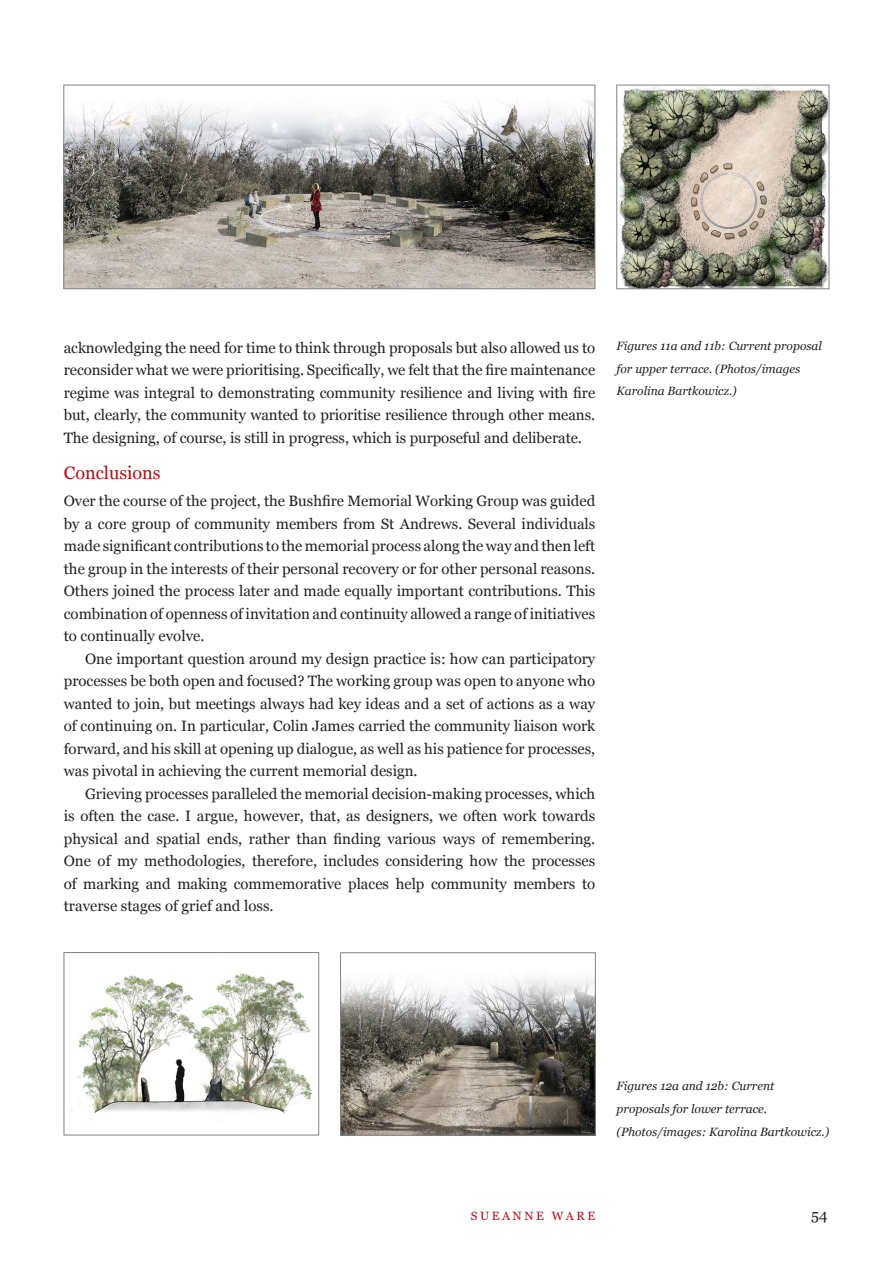
<style>
.page{position:relative;width:893px;height:1263px;background:#fff}
.page>*{position:absolute;margin:0;border:0;box-sizing:border-box;transform-origin:0 0}
.LR_subhead_1{font:18px "Georgia";color:#b50e1a}
.LR_body_text{font:15px/22.5px "Georgia";color:#231f20;text-align:justify}
.LR_body_text_no_inde{font:15px/22.5px "Georgia";color:#231f20;text-align:justify}
.LR_caption{font:italic 12px/22.5px "Georgia";color:#231f20}
.t1{font:12px "Georgia";letter-spacing:.21em;color:#b50e1a}
</style>
<div class="page">
<img style="left:66px;top:100px;width:527px;height:187px">
<div style="left:64px;top:85px;width:531px;height:204px;border:1px solid #808285"></div>
<img style="left:619px;top:87px;width:208px;height:200px">
<div style="left:617px;top:85px;width:212px;height:204px;border:1px solid #808285"></div>
<img style="left:77px;top:973px;width:236px;height:140px">
<div style="left:64px;top:952px;width:255px;height:183px;border:1px solid #808285"></div>
<img style="left:342px;top:978px;width:252px;height:155px">
<div style="left:340px;top:952px;width:256px;height:183px;border:1px solid #808285"></div>
<p class="LR_body_text" style="left:64px;top:336px;width:533px">acknowledging the need for time to think through proposals but also allowed us to reconsider what we were prioritising. Specifically, we felt that the fire maintenance regime was integral to demonstrating community resilience and living with fire but, clearly, the community wanted to prioritise resilience through other means.<br>The designing, of course, is still in progress, which is purposeful and deliberate.</p>
<p class="LR_subhead_1" style="left:64px;top:462px;width:98px">Conclusions</p>
<p class="LR_body_text_no_inde" style="left:64px;top:490px;width:533px">Over the course of the project, the Bushfire Memorial Working Group was guided by a core group of community members from St Andrews. Several individuals made significant contributions to the memorial process along the way and then left the group in the interests of their personal recovery or for other personal reasons.<br>Others joined the process later and made equally important contributions. This combination of openness of invitation and continuity allowed a range of initiatives to continually evolve.</p>
<p class="LR_body_text" style="left:64px;top:647px;width:533px;text-indent:21px">One important question around my design practice is: how can participatory processes be both open and focused? The working group was open to anyone who wanted to join, but meetings always had key ideas and a set of actions as a way of continuing on. In particular, Colin James carried the community liaison work forward, and his skill at opening up dialogue, as well as his patience for processes, was pivotal in achieving the current memorial design.</p>
<p class="LR_body_text" style="left:64px;top:782px;width:533px;text-indent:21px">Grieving processes paralleled the memorial decision-making processes, which is often the case. I argue, however, that, as designers, we often work towards physical and spatial ends, rather than finding various ways of remembering.<br>One of my methodologies, therefore, includes considering how the processes of marking and making commemorative places help community members to traverse stages of grief and loss.</p>
<p class="LR_caption" style="left:617px;top:335px;width:207px">Figures 11a and 11b: Current proposal for upper terrace. (Photos/images<br>Karolina Bartkowicz.)</p>
<p class="LR_caption" style="left:617px;top:1075px;width:214px">Figures 12a and 12b: Current proposals for lower terrace. (Photos/images: Karolina Bartkowicz.)</p>
<p class="t1" style="left:471px;top:1209px;width:126px">SUEANNE WARE</p>
<p class="LR_body_text_no_inde" style="left:811px;top:1204px;width:18px">54</p>
</div>
